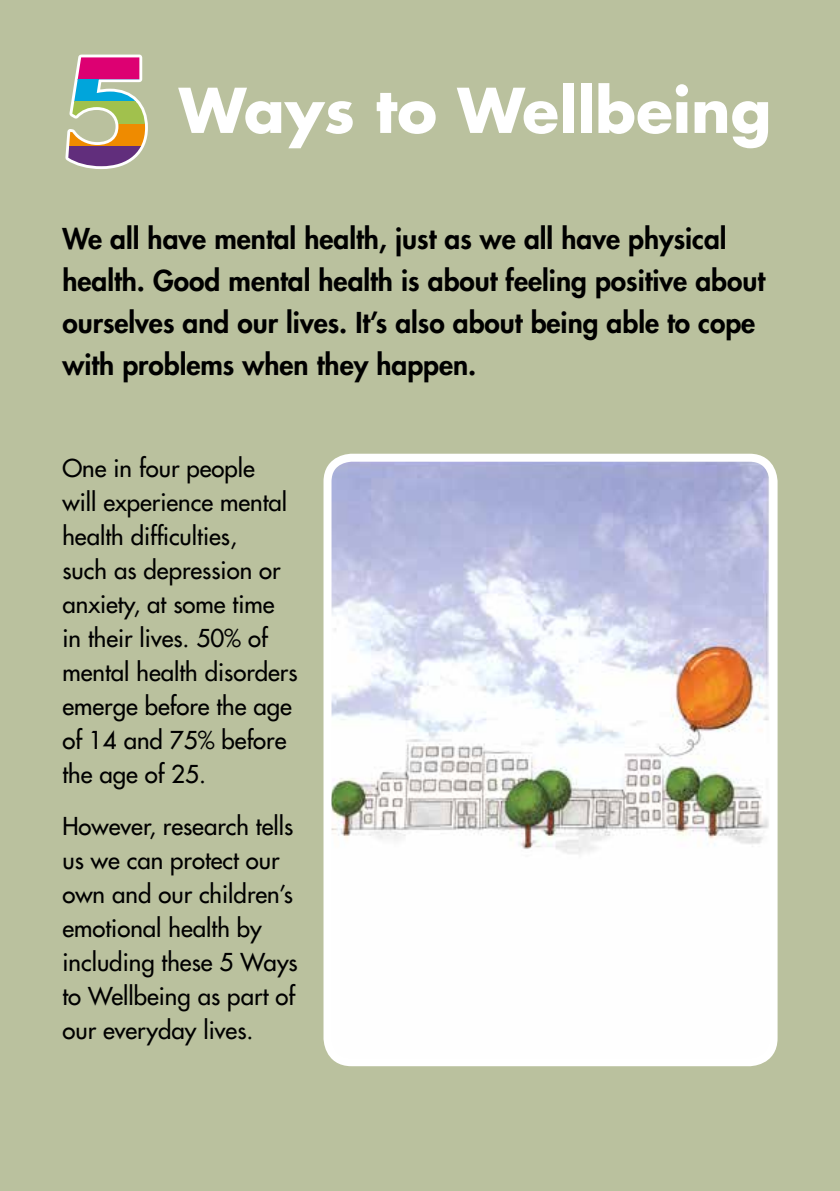
<style>
.page{position:relative;width:840px;height:1191px;background:#fff}
.page>*{position:absolute;margin:0;border:0;box-sizing:border-box;transform-origin:0 0}
.t1{font:700 60px "Futura LT";color:#fff}
.t2{font:800 28px/42px "Futura LT";color:#000}
.t3{font:24px/34px "Futura LT";color:#000}
</style>
<div class="page">
<div style="left:0;top:0;width:839px;height:1191px;background:#bac19e"></div>
<svg style="left:65px;top:54px;width:83px;height:115px"></svg>
<svg style="left:68px;top:57px;width:77px;height:22px;background:#da3385"></svg>
<svg style="left:68px;top:79px;width:77px;height:23px"></svg>
<svg style="left:68px;top:102px;width:77px;height:22px;fill:#a1c14d"></svg>
<svg style="left:68px;top:124px;width:77px;height:22px"></svg>
<svg style="left:68px;top:146px;width:77px;height:20px;background:#7d588e"></svg>
<img style="left:332px;top:463px;width:436px;height:594px">
<div style="left:323px;top:454px;width:454px;height:612px;border:8px solid #fff;border-radius:24px"></div>
<h1 class="t1" style="left:179px;top:70px;width:593px">Ways to Wellbeing</h1>
<p class="t2" style="left:62px;top:217px;width:703px">We all have mental health, just as we all have physical health. Good mental health is about feeling positive about ourselves and our lives. It’s also about being able to cope with problems when they happen.</p>
<p class="t3" style="left:62px;top:451px;width:236px">One in four people<br>will experience mental health difficulties,<br>such as depression or anxiety, at some time in their lives. 50% of mental health disorders emerge before the age of 14 and 75% before the age of 25.</p>
<p class="t3" style="left:62px;top:808px;width:237px">However, research tells us we can protect our own and our children’s emotional health by including these 5 Ways to Wellbeing as part of our everyday lives.</p>
</div>
